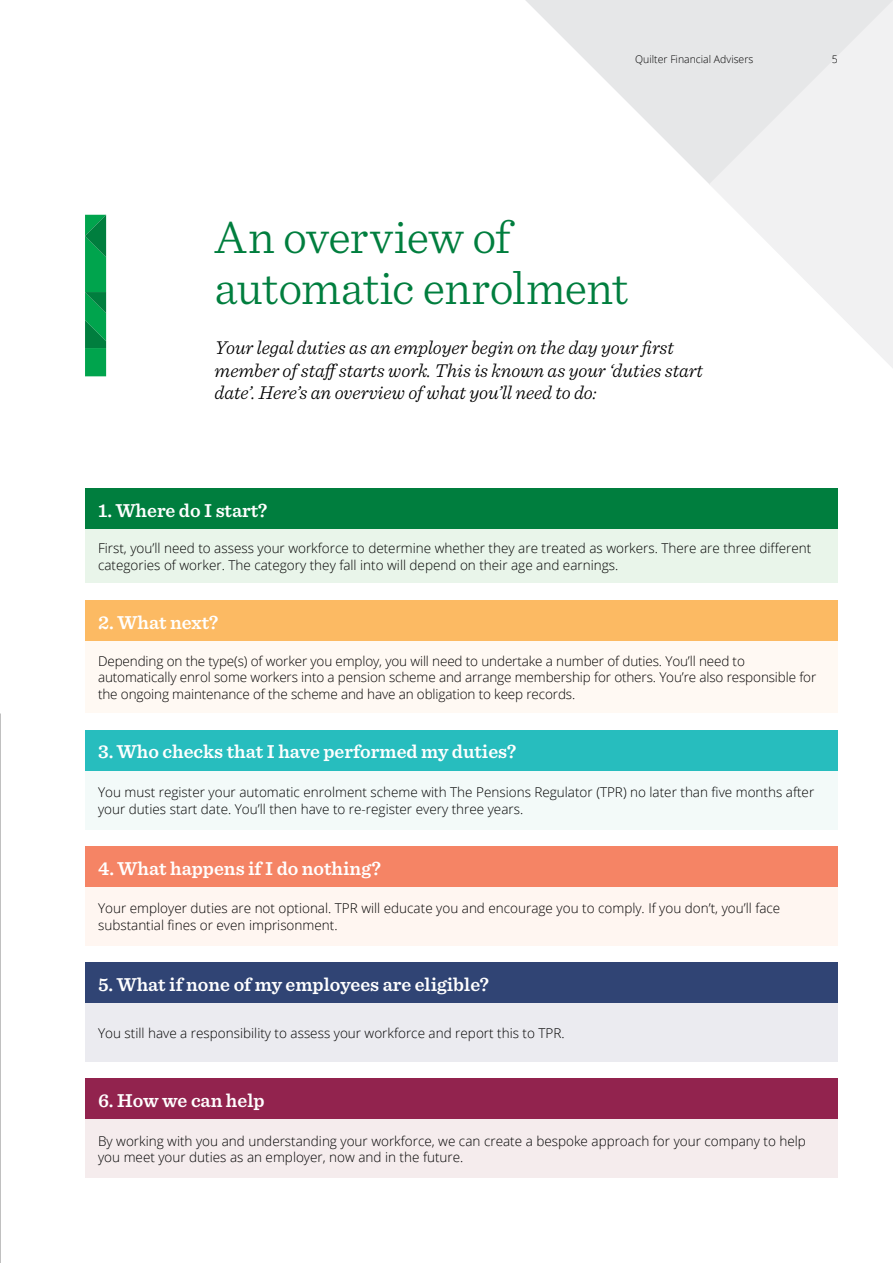
<style>
.page{position:relative;width:893px;height:1263px;background:#fff}
.page>*{position:absolute;margin:0;border:0;box-sizing:border-box;transform-origin:0 0}
.t1{font:300 48px/51px "Sentinel";letter-spacing:-.015em;color:#007e3e}
.t2{font:italic 300 19.5px/22.5px "Sentinel";color:#000}
.t3{font:600 19.5px "Sentinel";color:#fff}
.t4{font:300 13.5px/16.5px "Open Sans";color:#000}
.t5{font:300 10.5px "Open Sans";color:#000}
</style>
<div class="page">
<svg style="left:525px;top:0;width:184px;height:184px"></svg>
<svg style="left:709px;top:0;width:184px;height:368px;fill:#f1f1f2"></svg>
<svg style="left:85px;top:215px;width:21px;height:161px;background:#029949"></svg>
<div style="left:85px;top:488px;width:753px;height:41px;background:#007e3e"></div>
<div style="left:85px;top:529px;width:753px;height:54px;background:#e9f5ea"></div>
<div style="left:85px;top:600px;width:753px;height:41px;background:#fcba63"></div>
<div style="left:85px;top:641px;width:753px;height:72px;background:#fff9f3"></div>
<div style="left:85px;top:730px;width:753px;height:41px;background:#27bdbe"></div>
<div style="left:85px;top:771px;width:753px;height:58px;background:#f3faf9"></div>
<div style="left:85px;top:846px;width:753px;height:41px;background:#f58465"></div>
<div style="left:85px;top:887px;width:753px;height:58px;background:#fff6f1"></div>
<div style="left:85px;top:962px;width:753px;height:42px;background:#304474"></div>
<div style="left:85px;top:1004px;width:753px;height:58px;background:#ebebf0"></div>
<div style="left:85px;top:1079px;width:753px;height:41px;background:#92234e"></div>
<div style="left:85px;top:1120px;width:753px;height:58px;background:#f5eced"></div>
<p class="t5" style="left:635px;top:52px;width:120px">Quilter Financial Advisers</p>
<p class="t5" style="left:832px;top:52px;width:7px">5</p>
<h1 class="t1" style="left:215px;top:208px;width:415px">An overview of automatic enrolment</h1>
<h2 class="t2" style="left:215px;top:335px;width:490px">Your legal duties as an employer begin on the day your first member of staff starts work. This is known as your ‘duties start date’. Here’s an overview of what you’ll need to do:</h2>
<h2 class="t3" style="left:98px;top:495px;width:171px">1. Where do I start?</h2>
<p class="t4" style="left:98px;top:540px;width:715px">First, you’ll need to assess your workforce to determine whether they are treated as workers. There are three different categories of worker. The category they fall into will depend on their age and earnings.</p>
<h2 class="t3" style="left:98px;top:607px;width:122px">2. What next?</h2>
<p class="t4" style="left:98px;top:652px;width:720px">Depending on the type(s) of worker you employ, you will need to undertake a number of duties. You’ll need to automatically enrol some workers into a pension scheme and arrange membership for others. You’re also responsible for the ongoing maintenance of the scheme and have an obligation to keep records.</p>
<h2 class="t3" style="left:98px;top:737px;width:420px">3. Who checks that I have performed my duties?</h2>
<p class="t4" style="left:98px;top:784px;width:718px">You must register your automatic enrolment scheme with The Pensions Regulator (TPR) no later than five months after your duties start date. You’ll then have to re-register every three years.</p>
<h2 class="t3" style="left:98px;top:853px;width:284px">4. What happens if I do nothing?</h2>
<p class="t4" style="left:98px;top:900px;width:684px">Your employer duties are not optional. TPR will educate you and encourage you to comply. If you don’t, you’ll face substantial fines or even imprisonment.</p>
<h2 class="t3" style="left:98px;top:969px;width:392px">5. What if none of my employees are eligible?</h2>
<p class="t4" style="left:98px;top:1024px;width:468px">You still have a responsibility to assess your workforce and report this to TPR.</p>
<h2 class="t3" style="left:98px;top:1085px;width:168px">6. How we can help</h2>
<p class="t4" style="left:98px;top:1132px;width:709px">By working with you and understanding your workforce, we can create a bespoke approach for your company to help you meet your duties as an employer, now and in the future.</p>
</div>
